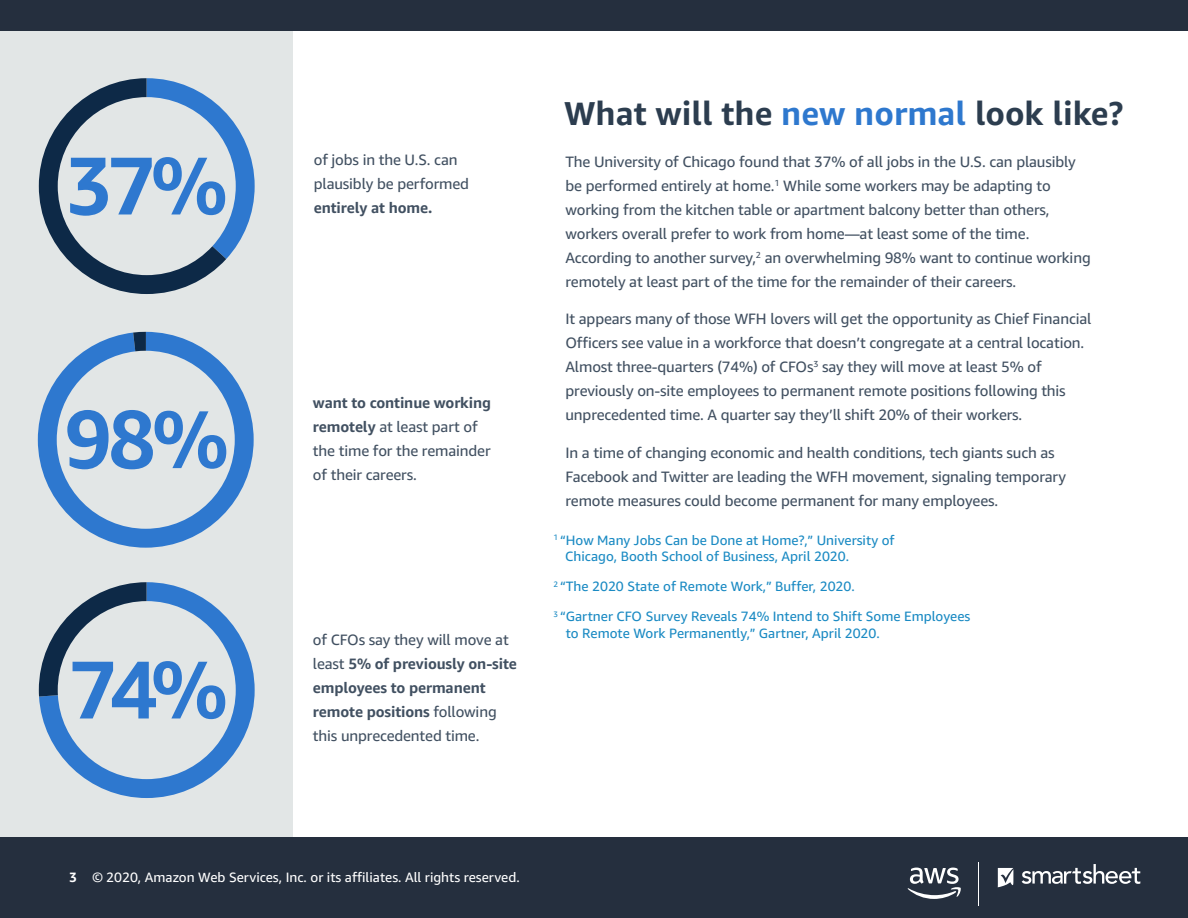
<style>
.page{position:relative;width:1188px;height:918px;background:#fff}
.page>*{position:absolute;margin:0;border:0;box-sizing:border-box;transform-origin:0 0}
.t1{font:700 33px "Amazon Ember";color:#2c3d4f}
.t2{font:15px/24px "Amazon Ember";letter-spacing:-.01em;color:#415061}
.t3{font:700 15px "Amazon Ember";letter-spacing:-.01em;color:#415061}
.t4{font:13.5px/16.5px "Amazon Ember";color:#1a8ac3}
.t5{font:13.5px "Amazon Ember";color:#fff}
.s1{font-weight:700}
.s2{color:#2e78ce}
</style>
<div class="page">
<div style="left:0;top:24px;width:293px;height:814px;background:#e2e6e6"></div>
<div style="left:0;top:0;width:1188px;height:31px;background:#252f3e"></div>
<div style="left:0;top:837px;width:1188px;height:81px;background:#252f3e"></div>
<svg style="left:907px;top:868px;width:54px;height:31px"></svg>
<hr style="left:978px;top:862px;width:1px;height:43px;background:#fff">
<svg style="left:1022px;top:864px;width:118px;height:20px"></svg>
<svg style="left:998px;top:868px;width:15px;height:19px"></svg>
<svg style="left:39px;top:78px;width:216px;height:216px"></svg>
<svg style="left:38px;top:332px;width:216px;height:216px"></svg>
<svg style="left:133px;top:332px;width:13px;height:19px"></svg>
<svg style="left:43px;top:616px;width:212px;height:182px"></svg>
<svg style="left:39px;top:582px;width:186px;height:137px"></svg>
<p class="t2" style="left:314px;top:148px;width:157px">of jobs in the U.S. can plausibly be performed</p>
<p class="t3" style="left:314px;top:198px;width:120px">entirely at home.</p>
<p class="t2" style="left:313px;top:391px;width:180px"><span class="s1">want to continue working remotely</span> at least part of the time for the remainder of their careers.</p>
<p class="t2" style="left:313px;top:628px;width:205px">of CFOs say they will move at least <span class="s1">5% of previously on-site employees to permanent remote positions</span> following this unprecedented time.</p>
<h1 class="t1" style="left:564px;top:93px;width:561px">What will the <span class="s2">new normal</span> look like?</h1>
<p class="t2" style="left:565px;top:150px;width:527px">The University of Chicago found that 37% of all jobs in the U.S. can plausibly be performed entirely at home.<sup>1</sup> While some workers may be adapting to working from the kitchen table or apartment balcony better than others, workers overall prefer to work from home—at least some of the time.<br>According to another survey,<sup>2</sup> an overwhelming 98% want to continue working remotely at least part of the time for the remainder of their careers.</p>
<p class="t2" style="left:565px;top:307px;width:528px">It appears many of those WFH lovers will get the opportunity as Chief Financial Officers see value in a workforce that doesn’t congregate at a central location.<br>Almost three-quarters (74%) of CFOs<sup>3</sup> say they will move at least 5% of previously on-site employees to permanent remote positions following this unprecedented time. A quarter say they’ll shift 20% of their workers.</p>
<p class="t2" style="left:565px;top:441px;width:502px">In a time of changing economic and health conditions, tech giants such as<br>Facebook and Twitter are leading the WFH movement, signaling temporary remote measures could become permanent for many employees.</p>
<p class="t4" style="left:565px;top:532px;width:331px;text-indent:-12px"><sup>1</sup> “How Many Jobs Can be Done at Home?,” University of<br>Chicago, Booth School of Business, April 2020.</p>
<p class="t4" style="left:554px;top:578px;width:303px"><sup>2</sup> “The 2020 State of Remote Work,” Buffer, 2020.</p>
<p class="t4" style="left:566px;top:608px;width:406px;text-indent:-12px"><sup>3</sup> “Gartner CFO Survey Reveals 74% Intend to Shift Some Employees to Remote Work Permanently,” Gartner, April 2020.</p>
<p class="t5" style="left:69px;top:869px;width:452px"><span class="s1">3</span> © 2020, Amazon Web Services, Inc. or its affiliates. All rights reserved.</p>
</div>
